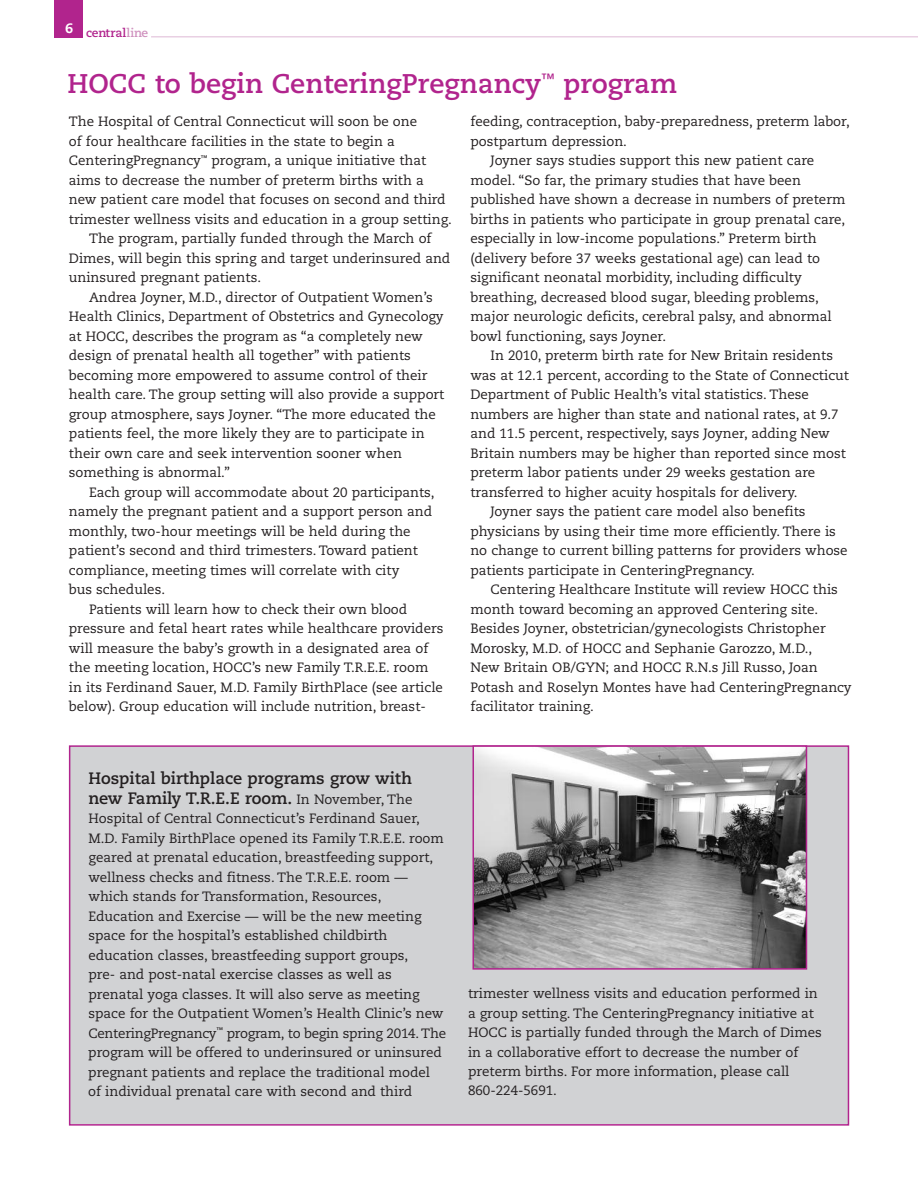
<style>
.page{position:relative;width:918px;height:1188px;background:#fff}
.page>*{position:absolute;margin:0;border:0;box-sizing:border-box;transform-origin:0 0}
.t1{font:700 27px "Caecilia CE";color:#b1248d}
.t2{font:700 16.5px/19.5px "Caecilia CE";color:#231f20}
.t3{font:13.5px/19.5px "Caecilia CE";color:#231f20}
.t4{font:700 12px "Caecilia CE";letter-spacing:-.005em;color:#b1248d}
.s1{color:#d093bf}
.s2{font-weight:400;font-size:13.5px}
</style>
<div class="page">
<div style="left:54px;top:0;width:29px;height:38px;background:#b1248d"></div>
<hr style="left:151px;top:36px;width:767px;height:2px;background:#e9d0e3">
<div style="left:70px;top:747px;width:778px;height:377px;background:#d1d2d4"></div>
<img style="left:475px;top:748px;width:329px;height:219px">
<div style="left:472px;top:745px;width:335px;height:225px;border:2px solid #b1248d"></div>
<p class="t4" style="left:65px;top:28px;width:85px"><sup>6</sup> central<span class="s1">line</span></p>
<h1 class="t1" style="left:68px;top:72px;width:611px">HOCC to begin CenteringPregnancy<sup>™</sup> program</h1>
<p class="t3" style="left:69px;top:113px;width:350px">The Hospital of Central Connecticut will soon be one</p>
<p class="t3" style="left:69px;top:133px;width:327px">of four healthcare facilities in the state to begin a</p>
<p class="t3" style="left:69px;top:152px;width:359px">CenteringPregnancy<sup>™</sup> program, a unique initiative that</p>
<p class="t3" style="left:69px;top:172px;width:356px">aims to decrease the number of preterm births with a</p>
<p class="t3" style="left:69px;top:191px;width:378px">new patient care model that focuses on second and third</p>
<p class="t3" style="left:69px;top:211px;width:384px">trimester wellness visits and education in a group setting.</p>
<p class="t3" style="left:89px;top:230px;width:344px">The program, partially funded through the March of</p>
<p class="t3" style="left:69px;top:250px;width:383px">Dimes, will begin this spring and target underinsured and</p>
<p class="t3" style="left:69px;top:269px;width:194px">uninsured pregnant patients.</p>
<p class="t3" style="left:89px;top:289px;width:345px">Andrea Joyner, M.D., director of Outpatient Women’s</p>
<p class="t3" style="left:69px;top:308px;width:376px">Health Clinics, Department of Obstetrics and Gynecology</p>
<p class="t3" style="left:69px;top:328px;width:355px">at HOCC, describes the program as “a completely new</p>
<p class="t3" style="left:69px;top:347px;width:344px">design of prenatal health all together” with patients</p>
<p class="t3" style="left:69px;top:367px;width:360px">becoming more empowered to assume control of their</p>
<p class="t3" style="left:69px;top:386px;width:377px">health care. The group setting will also provide a support</p>
<p class="t3" style="left:69px;top:406px;width:369px">group atmosphere, says Joyner. “The more educated the</p>
<p class="t3" style="left:69px;top:425px;width:357px">patients feel, the more likely they are to participate in</p>
<p class="t3" style="left:69px;top:445px;width:335px">their own care and seek intervention sooner when</p>
<p class="t3" style="left:69px;top:464px;width:162px">something is abnormal.”</p>
<p class="t3" style="left:89px;top:484px;width:347px">Each group will accommodate about 20 participants,</p>
<p class="t3" style="left:69px;top:503px;width:365px">namely the pregnant patient and a support person and</p>
<p class="t3" style="left:69px;top:523px;width:343px">monthly, two-hour meetings will be held during the</p>
<p class="t3" style="left:69px;top:542px;width:351px">patient’s second and third trimesters. Toward patient</p>
<p class="t3" style="left:69px;top:562px;width:332px">compliance, meeting times will correlate with city</p>
<p class="t3" style="left:69px;top:581px;width:98px">bus schedules.</p>
<p class="t3" style="left:89px;top:601px;width:320px">Patients will learn how to check their own blood</p>
<p class="t3" style="left:69px;top:620px;width:376px">pressure and fetal heart rates while healthcare providers</p>
<p class="t3" style="left:69px;top:640px;width:361px">will measure the baby’s growth in a designated area of</p>
<p class="t3" style="left:69px;top:659px;width:361px">the meeting location, HOCC’s new Family T.R.E.E. room</p>
<p class="t3" style="left:69px;top:679px;width:376px">in its Ferdinand Sauer, M.D. Family BirthPlace (see article</p>
<p class="t3" style="left:69px;top:698px;width:359px">below). Group education will include nutrition, breast-</p>
<p class="t3" style="left:470px;top:113px;width:381px">feeding, contraception, baby-preparedness, preterm labor,</p>
<p class="t3" style="left:470px;top:133px;width:158px">postpartum depression.</p>
<p class="t3" style="left:491px;top:152px;width:325px">Joyner says studies support this new patient care</p>
<p class="t3" style="left:470px;top:172px;width:332px">model. “So far, the primary studies that have been</p>
<p class="t3" style="left:470px;top:191px;width:376px">published have shown a decrease in numbers of preterm</p>
<p class="t3" style="left:470px;top:211px;width:376px">births in patients who participate in group prenatal care,</p>
<p class="t3" style="left:470px;top:230px;width:348px">especially in low-income populations.” Preterm birth</p>
<p class="t3" style="left:470px;top:250px;width:351px">(delivery before 37 weeks gestational age) can lead to</p>
<p class="t3" style="left:470px;top:269px;width:333px">significant neonatal morbidity, including difficulty</p>
<p class="t3" style="left:470px;top:289px;width:350px">breathing, decreased blood sugar, bleeding problems,</p>
<p class="t3" style="left:470px;top:308px;width:363px">major neurologic deficits, cerebral palsy, and abnormal</p>
<p class="t3" style="left:470px;top:328px;width:197px">bowl functioning, says Joyner.</p>
<p class="t3" style="left:491px;top:347px;width:344px">In 2010, preterm birth rate for New Britain residents</p>
<p class="t3" style="left:470px;top:367px;width:380px">was at 12.1 percent, according to the State of Connecticut</p>
<p class="t3" style="left:470px;top:386px;width:340px">Department of Public Health’s vital statistics. These</p>
<p class="t3" style="left:470px;top:406px;width:370px">numbers are higher than state and national rates, at 9.7</p>
<p class="t3" style="left:470px;top:425px;width:361px">and 11.5 percent, respectively, says Joyner, adding New</p>
<p class="t3" style="left:470px;top:445px;width:377px">Britain numbers may be higher than reported since most</p>
<p class="t3" style="left:470px;top:464px;width:346px">preterm labor patients under 29 weeks gestation are</p>
<p class="t3" style="left:470px;top:484px;width:329px">transferred to higher acuity hospitals for delivery.</p>
<p class="t3" style="left:491px;top:503px;width:316px">Joyner says the patient care model also benefits</p>
<p class="t3" style="left:470px;top:523px;width:367px">physicians by using their time more efficiently. There is</p>
<p class="t3" style="left:470px;top:542px;width:379px">no change to current billing patterns for providers whose</p>
<p class="t3" style="left:470px;top:562px;width:286px">patients participate in CenteringPregnancy.</p>
<p class="t3" style="left:491px;top:581px;width:349px">Centering Healthcare Institute will review HOCC this</p>
<p class="t3" style="left:470px;top:601px;width:349px">month toward becoming an approved Centering site.</p>
<p class="t3" style="left:470px;top:620px;width:357px">Besides Joyner, obstetrician/gynecologists Christopher</p>
<p class="t3" style="left:470px;top:640px;width:343px">Morosky, M.D. of HOCC and Sephanie Garozzo, M.D.,</p>
<p class="t3" style="left:470px;top:659px;width:349px">New Britain OB/GYN; and HOCC R.N.s Jill Russo, Joan</p>
<p class="t3" style="left:470px;top:679px;width:383px">Potash and Roselyn Montes have had CenteringPregnancy</p>
<p class="t3" style="left:470px;top:698px;width:125px">facilitator training.</p>
<p class="t2" style="left:88px;top:770px;width:326px">Hospital birthplace programs grow with new Family T.R.E.E room. <span class="s2">In November, The</span></p>
<p class="t3" style="left:88px;top:810px;width:359px">Hospital of Central Connecticut’s Ferdinand Sauer, M.D. Family BirthPlace opened its Family T.R.E.E. room geared at prenatal education, breastfeeding support, wellness checks and fitness. The T.R.E.E. room — which stands for Transformation, Resources, Education and Exercise — will be the new meeting space for the hospital’s established childbirth education classes, breastfeeding support groups,<br>pre- and post-natal exercise classes as well as prenatal yoga classes. It will also serve as meeting space for the Outpatient Women’s Health Clinic’s new CenteringPregnancy<sup>™</sup> program, to begin spring 2014. The program will be offered to underinsured or uninsured pregnant patients and replace the traditional model of individual prenatal care with second and third</p>
<p class="t3" style="left:468px;top:985px;width:355px">trimester wellness visits and education performed in a group setting. The CenteringPregnancy initiative at HOCC is partially funded through the March of Dimes in a collaborative effort to decrease the number of preterm births. For more information, please call 860-224-5691.</p>
</div>
